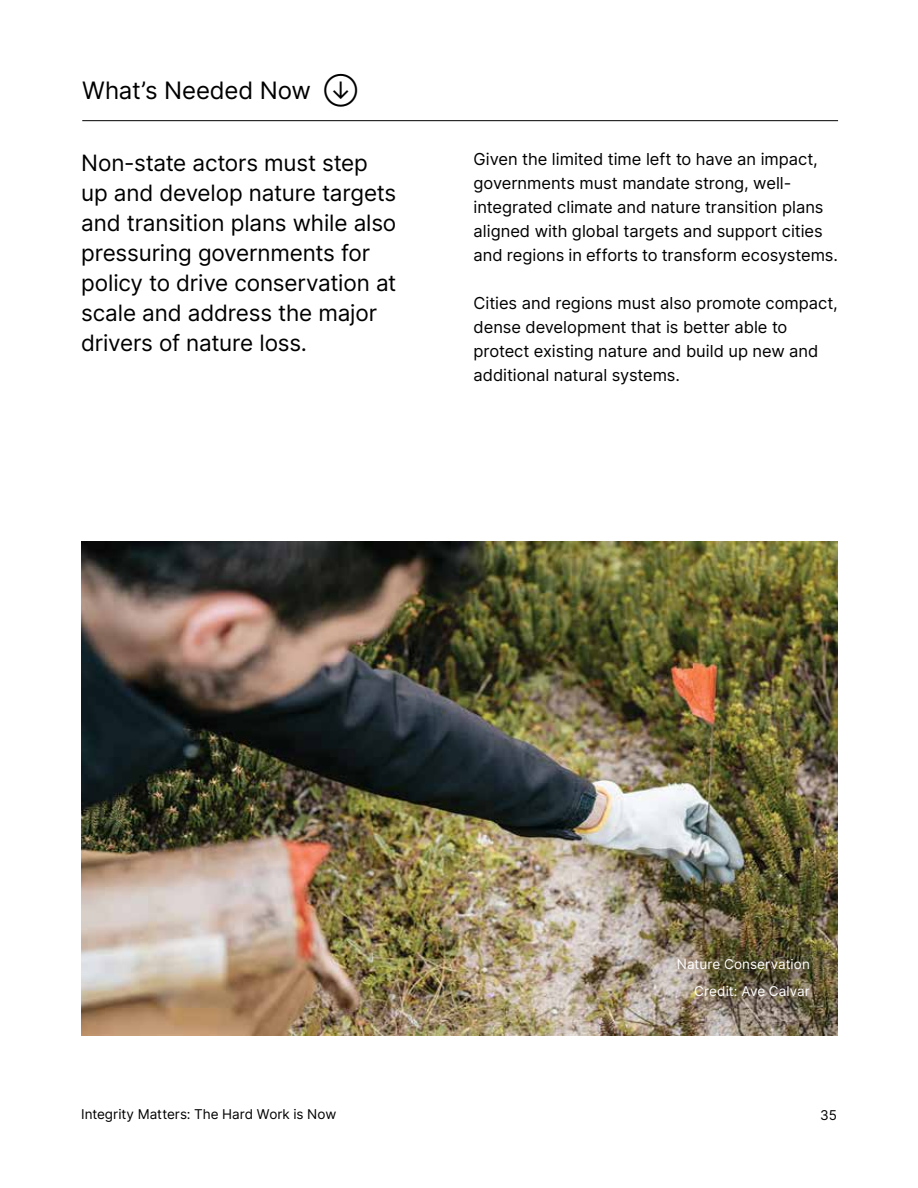
<style>
.page{position:relative;width:918px;height:1188px;background:#fff}
.page>*{position:absolute;margin:0;border:0;box-sizing:border-box;transform-origin:0 0}
.t1{font:24px "Inter";letter-spacing:-.005em;color:#000}
.t2{font:22.5px/30px "Inter";letter-spacing:-.01em;color:#000}
.t3{font:16.5px/24px "Inter";color:#000}
.t4{font:13.5px "Inter";letter-spacing:.005em;color:#000}
.t5{font:13.5px/26.7px "Inter";letter-spacing:.005em;color:#fff;text-align:right}
</style>
<div class="page">
<hr style="left:82px;top:120px;width:756px;height:1px;background:#000">
<img style="left:81px;top:541px;width:756px;height:494px">
<h1 class="t1" style="left:82px;top:73px;width:230px">What’s Needed Now</h1>
<h2 class="t2" style="left:81px;top:147px;width:317px">Non-state actors must step up and develop nature targets and transition plans while also pressuring governments for policy to drive conservation at scale and address the major drivers of nature loss.</h2>
<p class="t3" style="left:474px;top:147px;width:366px">Given the limited time left to have an impact, governments must mandate strong, well&shy;integrated climate and nature transition plans aligned with global targets and support cities and regions in efforts to transform ecosystems.</p>
<p class="t3" style="left:474px;top:291px;width:366px">Cities and regions must also promote compact, dense development that is better able to protect existing nature and build up new and additional natural systems.</p>
<p class="t5" style="left:677px;top:951px;width:135px">Nature Conservation<br>Credit: Ave Calvar</p>
<p class="t4" style="left:81px;top:1104px;width:257px">Integrity Matters: The Hard Work is Now</p>
<p class="t4" style="left:820px;top:1105px;width:18px">35</p>
</div>
